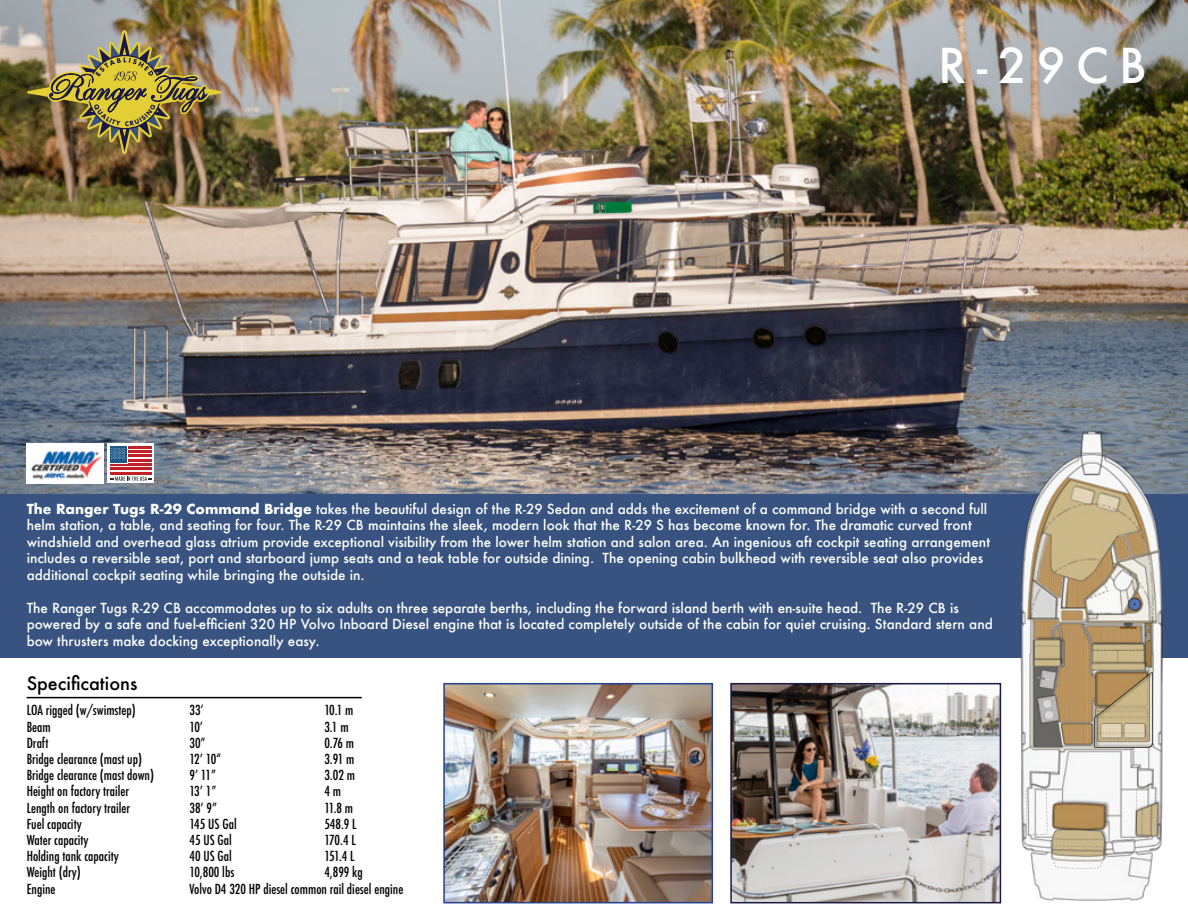
<style>
.page{position:relative;width:1188px;height:918px;background:#fff}
.page>*{position:absolute;margin:0;border:0;box-sizing:border-box;transform-origin:0 0}
.t1{font:500 46.8px "Futura";color:#fff}
.t2{font:500 18px "Futura";color:#000}
.t3{font:500 13.5px/16.5px "Futura";color:#fff}
.t4{font:500 condensed 13.5px/16.2px "Futura";color:#000}
.t5{font:500 condensed 13.5px/16.2px "Futura";letter-spacing:-.025em;color:#000}
.s1{font-weight:700}
</style>
<div class="page">
<img style="left:0;top:0;width:1188px;height:495px">
<hr style="left:27px;top:697px;width:335px;height:1px;background:#000">
<div style="left:0;top:495px;width:1188px;height:163px;background:#38537f"></div>
<img style="left:1021px;top:431px;width:142px;height:469px">
<img style="left:1097px;top:657px;width:53px;height:15px">
<img style="left:1145px;top:626px;width:5px;height:15px">
<img style="left:1029px;top:788px;width:128px;height:1px">
<img style="left:1092px;top:643px;width:52px;height:4px">
<img style="left:1094px;top:672px;width:59px;height:76px">
<img style="left:27px;top:30px;width:195px;height:125px">
<img style="left:446px;top:686px;width:264px;height:214px">
<div style="left:443px;top:683px;width:270px;height:220px;border:2px solid #25408f"></div>
<img style="left:733px;top:686px;width:265px;height:214px">
<div style="left:730px;top:683px;width:271px;height:220px;border:2px solid #1a1943"></div>
<div style="left:108px;top:443px;width:46px;height:40px;background:linear-gradient(to right,#fff,#fff)"></div>
<svg style="left:110px;top:448px;width:42px;height:24px"></svg>
<hr style="left:110px;top:472px;width:42px;height:2px;background:#c22026">
<hr style="left:110px;top:468px;width:42px;height:2px;background:#c22026">
<hr style="left:110px;top:463px;width:42px;height:3px;background:#c22026">
<hr style="left:110px;top:459px;width:42px;height:2px;background:#c22026">
<hr style="left:110px;top:455px;width:42px;height:2px;background:#c22026">
<hr style="left:110px;top:450px;width:42px;height:3px;background:#c22026">
<hr style="left:110px;top:446px;width:42px;height:2px;background:#c22026">
<div style="left:110px;top:446px;width:18px;height:17px;background:#fff"></div>
<div style="left:110px;top:446px;width:17px;height:17px;background:#1d5987"></div>
<svg style="left:110px;top:477px;width:42px;height:4px"></svg>
<svg style="left:111px;top:448px;width:14px;height:11px"></svg>
<img style="left:27px;top:443px;width:77px;height:40px">
<h1 class="t1" style="left:938px;top:34px;width:210px">R-29CB</h1>
<p class="t3" style="left:27px;top:500px;width:965px"><span class="s1">The Ranger Tugs R-29 Command Bridge</span> takes the beautiful design of the R-29 Sedan and adds the excitement of a command bridge with a second full helm station, a table, and seating for four. The R-29 CB maintains the sleek, modern look that the R-29 S has become known for. The dramatic curved front windshield and overhead glass atrium provide exceptional visibility from the lower helm station and salon area. An ingenious aft cockpit seating arrangement includes a reversible seat, port and starboard jump seats and a teak table for outside dining. The opening cabin bulkhead with reversible seat also provides additional cockpit seating while bringing the outside in.</p>
<p class="t3" style="left:27px;top:599px;width:968px">The Ranger Tugs R-29 CB accommodates up to six adults on three separate berths, including the forward island berth with en-suite head. The R-29 CB is powered by a safe and fuel-efficient 320 HP Volvo Inboard Diesel engine that is located completely outside of the cabin for quiet cruising. Standard stern and bow thrusters make docking exceptionally easy.</p>
<h2 class="t2" style="left:27px;top:671px;width:112px">Specifications</h2>
<p class="t4" style="left:27px;top:702px;width:129px">LOA rigged (w/swimstep)<br>Beam<br>Draft<br>Bridge clearance (mast up)<br>Bridge clearance (mast down)<br>Height on factory trailer<br>Length on factory trailer<br>Fuel capacity<br>Water capacity<br>Holding tank capacity<br>Weight (dry)<br>Engine</p>
<p class="t4" style="left:189px;top:702px;width:215px">33‘<br>10’<br>30”<br>12’ 10“<br>9’ 11”<br>13’ 1”<br>38’ 9”<br>145 US Gal<br>45 US Gal<br>40 US Gal<br>10,800 lbs<br>Volvo D4 320 HP diesel common rail diesel engine</p>
<p class="t5" style="left:324px;top:702px;width:40px">10.1 m<br>3.1 m<br>0.76 m<br>3.91 m<br>3.02 m<br>4 m<br>11.8 m<br>548.9 L<br>170.4 L<br>151.4 L<br>4,899 kg</p>
</div>
